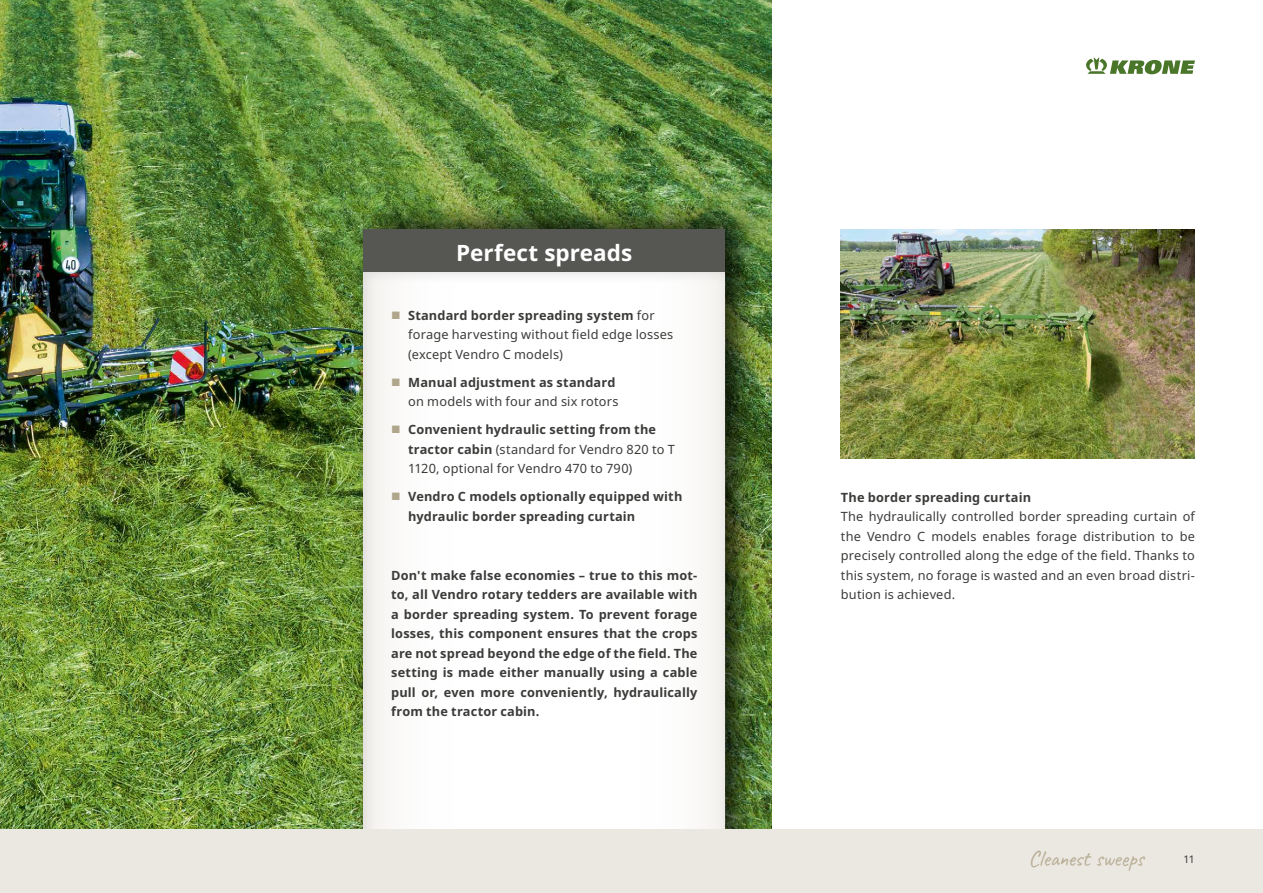
<style>
.page{position:relative;width:1263px;height:893px;background:#fff}
.page>*{position:absolute;margin:0;border:0;box-sizing:border-box;transform-origin:0 0}
.t1{font:700 22.5px "Noto Sans";color:#fff}
.t2{font:22.5px "Caveat";letter-spacing:-.01em;color:#b8ae96}
.t3{font:12.75px/19.5px "Noto Sans";letter-spacing:.015em;color:#3b3b3a}
.t4{font:700 12.75px/19.5px "Noto Sans";letter-spacing:.01em;color:#3b3b3a}
.t5{font:10.5px "Noto Sans";color:#3b3b3a}
.s1{font-weight:700}
</style>
<div class="page">
<img style="left:0;top:0;width:771px;height:829px">
<div style="left:353px;top:199px;width:408px;height:676px;background:#000;opacity:.75"></div>
<div style="left:362px;top:269px;width:364px;height:624px;background:#000;opacity:.75"></div>
<div style="left:364px;top:230px;width:361px;height:42px;background:#565653"></div>
<svg style="left:1086px;top:57px;width:109px;height:17px"></svg>
<img style="left:841px;top:230px;width:354px;height:229px">
<div style="left:0;top:829px;width:1263px;height:64px;background:#ebe8e1"></div>
<svg style="left:392px;top:311px;width:8px;height:8px"></svg>
<svg style="left:392px;top:378px;width:8px;height:8px"></svg>
<svg style="left:392px;top:426px;width:8px;height:7px"></svg>
<svg style="left:392px;top:493px;width:8px;height:7px"></svg>
<h1 class="t1" style="left:456px;top:240px;width:178px">Perfect spreads</h1>
<p class="t3" style="left:408px;top:306px;width:267px"><span class="s1">Standard border spreading system</span> for forage harvesting without field edge losses (except Vendro C models)</p>
<p class="t4" style="left:408px;top:373px;width:209px">Manual adjustment as standard</p>
<p class="t3" style="left:408px;top:392px;width:212px">on models with four and six rotors</p>
<p class="t3" style="left:408px;top:420px;width:268px"><span class="s1">Convenient hydraulic setting from the tractor cabin</span> (standard for Vendro 820 to T<br>1120, optional for Vendro 470 to 790)</p>
<p class="t4" style="left:408px;top:487px;width:276px">Vendro C models optionally equipped with hydraulic border spreading curtain</p>
<p class="t4" style="left:391px;top:566px;width:308px;text-align:justify">Don't make false economies – true to this mot&shy;to, all Vendro rotary tedders are available with a border spreading system. To prevent forage losses, this component ensures that the crops are not spread beyond the edge of the field. The setting is made either manually using a cable pull or, even more conveniently, hydraulically from the tractor cabin.</p>
<p class="t4" style="left:841px;top:488px;width:192px">The border spreading curtain</p>
<p class="t3" style="left:841px;top:507px;width:356px;text-align:justify">The hydraulically controlled border spreading curtain of the Vendro C models enables forage distribution to be precisely controlled along the edge of the field. Thanks to this system, no forage is wasted and an even broad distri&shy;bution is achieved.</p>
<h1 class="t2" style="left:1028px;top:844px;width:117px">Cleanest sweeps</h1>
<p class="t5" style="left:1183px;top:853px;width:13px">11</p>
</div>
